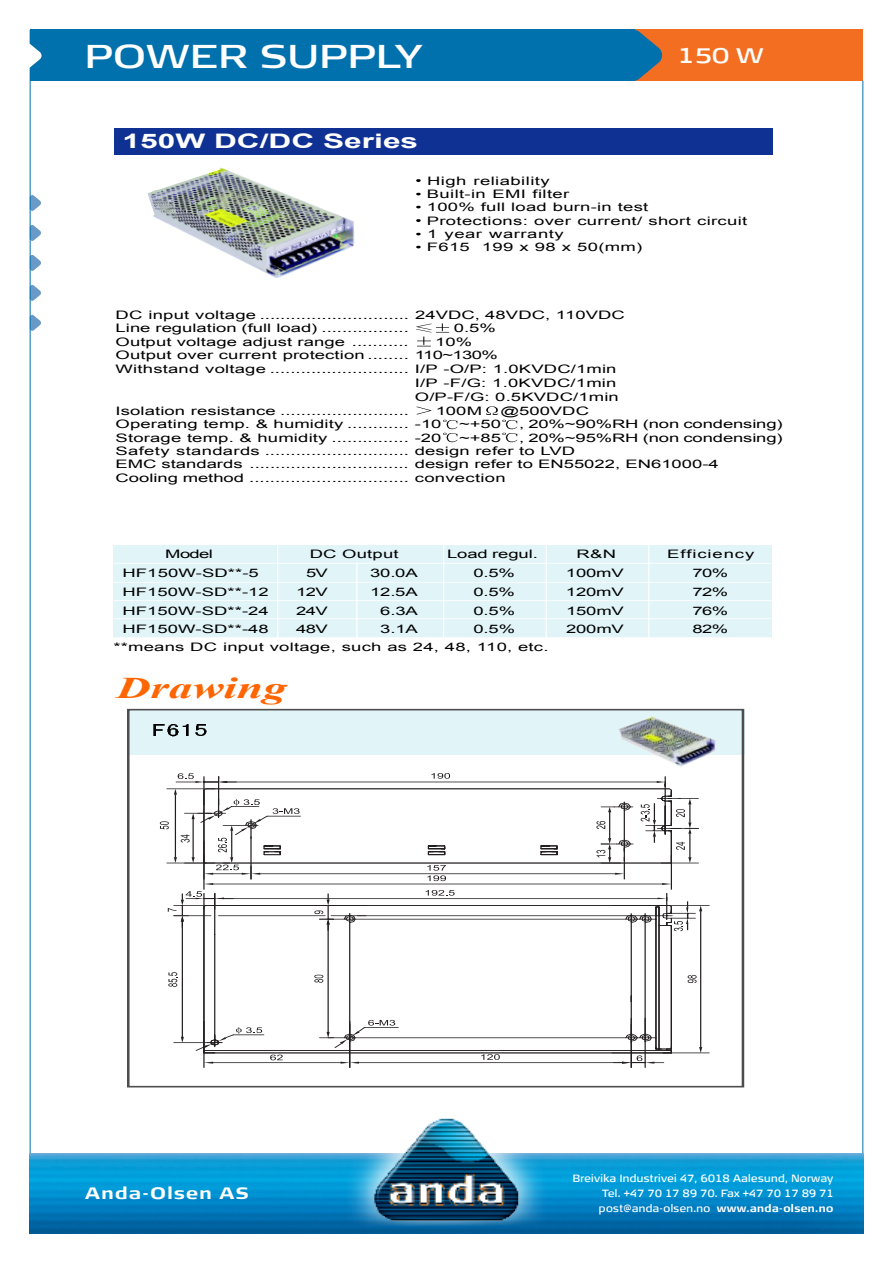
<style>
.page{position:relative;width:893px;height:1263px;background:#fff}
.page>*{position:absolute;margin:0;border:0;box-sizing:border-box;transform-origin:0 0}
.t1{font:33px "Signa Ext Column";letter-spacing:.03em;color:#fff}
.t2{font:italic 700 30px "Times New Roman";letter-spacing:-.005em;color:#ff6500;scale:1.58 1}
.t3{font:21px "Signa Ext Column";color:#fff}
.t4{font:700 20.1px "Arial";color:#fff;scale:1.58 1}
.t5{font:700 16.5px "Signa Ext";letter-spacing:.1em;color:#fff;scale:.9 1}
.t6{font:11.7px/13.4px "Arial";letter-spacing:.005em;color:#000;scale:1.58 1}
.t7{font:11.7px "Arial";letter-spacing:.05em;color:#000;scale:1.58 1}
.t8{font:10.5px/15px "Signa Ext Column";letter-spacing:.05em;color:#fff;text-align:center;scale:.8 1}
.s1{font-weight:700}
</style>
<div class="page">
<div style="left:625px;top:30px;width:238px;height:51px;background:#f36e21"></div>
<svg style="left:634px;top:30px;width:28px;height:51px"></svg>
<div style="left:30px;top:30px;width:604px;height:51px;background:#0071ad"></div>
<img style="left:30px;top:1153px;width:833px;height:80px">
<svg style="left:31px;top:195px;width:10px;height:16px"></svg>
<svg style="left:31px;top:225px;width:10px;height:16px"></svg>
<svg style="left:31px;top:255px;width:10px;height:16px"></svg>
<svg style="left:31px;top:285px;width:10px;height:16px"></svg>
<svg style="left:31px;top:315px;width:10px;height:16px"></svg>
<img style="left:291px;top:1118px;width:318px;height:116px">
<hr style="left:862px;top:81px;width:1px;height:1072px;background:#0071ad">
<hr style="left:30px;top:30px;width:1px;height:1123px;background:#0071ad">
<svg style="left:29px;top:43px;width:13px;height:25px"></svg>
<img style="left:147px;top:167px;width:208px;height:111px">
<div style="left:114px;top:128px;width:658px;height:26px;background:#0e3193"></div>
<img style="left:416px;top:179px;width:5px;height:4px">
<img style="left:416px;top:192px;width:5px;height:17px">
<img style="left:416px;top:219px;width:5px;height:4px">
<img style="left:416px;top:232px;width:5px;height:17px">
<img style="left:416px;top:323px;width:33px;height:10px">
<img style="left:417px;top:336px;width:14px;height:11px">
<img style="left:416px;top:406px;width:16px;height:9px">
<img style="left:486px;top:406px;width:12px;height:9px">
<img style="left:443px;top:419px;width:15px;height:11px">
<img style="left:502px;top:419px;width:16px;height:11px">
<img style="left:443px;top:432px;width:15px;height:11px">
<img style="left:502px;top:432px;width:16px;height:11px">
<div style="left:113px;top:545px;width:658px;height:93px;background:#e1f4f8"></div>
<hr style="left:277px;top:545px;width:1px;height:93px;background:#fff">
<hr style="left:356px;top:563px;width:1px;height:75px;background:#fff">
<hr style="left:443px;top:544px;width:1px;height:94px;background:#fff">
<hr style="left:546px;top:545px;width:1px;height:93px;background:#fff">
<hr style="left:648px;top:545px;width:1px;height:93px;background:#fff">
<hr style="left:113px;top:563px;width:658px;height:1px;background:#fff">
<hr style="left:113px;top:582px;width:658px;height:1px;background:#fff">
<hr style="left:113px;top:600px;width:659px;height:1px;background:#fff">
<hr style="left:113px;top:618px;width:658px;height:1px;background:#fff">
<hr style="left:113px;top:637px;width:658px;height:1px;background:#fff">
<svg style="left:159px;top:773px;width:551px;height:295px"></svg>
<div style="left:127px;top:709px;width:617px;height:46px;background:#e1f4f8"></div>
<img style="left:153px;top:724px;width:54px;height:13px">
<div style="left:127px;top:709px;width:617px;height:379px;border:2px solid #4d4d4d"></div>
<img style="left:619px;top:716px;width:97px;height:51px">
<p class="t1" style="left:85px;top:35px;width:338px">POWER SUPPLY</p>
<p class="t3" style="left:678px;top:42px;width:87px">150 W</p>
<p class="t4" style="left:123px;top:127px;width:189px">150W DC/DC Series</p>
<p class="t6" style="left:427px;top:174px;width:204px">High reliability<br>Built-in EMI filter<br>100% full load burn-in test<br>Protections: over current/ short circuit<br>1 year warranty<br>F615 199 x 98 x 50(mm)</p>
<p class="t6" style="left:116px;top:308px;width:324px">DC input voltage ............................. 24VDC, 48VDC, 110VDC<br>Line regulation (full load) .................</p>
<p class="t6" style="left:454px;top:322px;width:28px">0.5%</p>
<p class="t6" style="left:116px;top:335px;width:187px">Output voltage adjust range ...........</p>
<p class="t6" style="left:435px;top:335px;width:25px">10%</p>
<p class="t6" style="left:116px;top:348px;width:244px">Output over current protection ........ 110~130%</p>
<p class="t6" style="left:116px;top:362px;width:319px">Withstand voltage ........................... I/P -O/P: 1.0KVDC/1min</p>
<p class="t6" style="left:415px;top:376px;width:129px">I/P -F/G: 1.0KVDC/1min</p>
<p class="t6" style="left:415px;top:391px;width:131px">O/P-F/G: 0.5KVDC/1min</p>
<p class="t6" style="left:116px;top:404px;width:187px">Isolation resistance .........................</p>
<p class="t6" style="left:436px;top:404px;width:31px">100M</p>
<p class="t6" style="left:500px;top:404px;width:58px">@500VDC</p>
<p class="t6" style="left:116px;top:418px;width:208px">Operating temp. &amp; humidity ............ -10</p>
<p class="t6" style="left:459px;top:418px;width:28px">~+50</p>
<p class="t6" style="left:519px;top:418px;width:168px">, 20%~90%RH (non condensing)</p>
<p class="t6" style="left:116px;top:431px;width:208px">Storage temp. &amp; humidity ............... -20</p>
<p class="t6" style="left:459px;top:431px;width:28px">~+85</p>
<p class="t6" style="left:116px;top:431px;width:424px;text-indent:403px">, 20%~95%RH (non condensing)<br>Safety standards ............................ design refer to LVD<br>EMC standards ............................... design refer to EN55022, EN61000-4<br>Cooling method ............................... convection</p>
<p class="t6" style="left:165px;top:548px;width:32px">Model</p>
<p class="t6" style="left:310px;top:548px;width:58px">DC Output</p>
<p class="t6" style="left:447px;top:548px;width:59px">Load regul.</p>
<p class="t6" style="left:577px;top:548px;width:27px">R&amp;N</p>
<p class="t7" style="left:667px;top:547px;width:57px">Efficiency</p>
<p class="t6" style="left:123px;top:566px;width:88px">HF150W-SD**-5</p>
<p class="t6" style="left:306px;top:566px;width:15px">5V</p>
<p class="t6" style="left:370px;top:566px;width:32px">30.0A</p>
<p class="t6" style="left:473px;top:566px;width:28px">0.5%</p>
<p class="t6" style="left:566px;top:566px;width:38px">100mV</p>
<p class="t6" style="left:692px;top:566px;width:24px">70%</p>
<p class="t6" style="left:123px;top:585px;width:94px">HF150W-SD**-12</p>
<p class="t6" style="left:296px;top:585px;width:22px">12V</p>
<p class="t6" style="left:370px;top:585px;width:32px">12.5A</p>
<p class="t6" style="left:473px;top:585px;width:28px">0.5%</p>
<p class="t6" style="left:566px;top:585px;width:38px">120mV</p>
<p class="t6" style="left:692px;top:585px;width:24px">72%</p>
<p class="t6" style="left:123px;top:604px;width:94px">HF150W-SD**-24</p>
<p class="t6" style="left:296px;top:604px;width:22px">24V</p>
<p class="t6" style="left:380px;top:604px;width:25px">6.3A</p>
<p class="t6" style="left:473px;top:604px;width:28px">0.5%</p>
<p class="t6" style="left:566px;top:604px;width:38px">150mV</p>
<p class="t6" style="left:692px;top:604px;width:24px">76%</p>
<p class="t6" style="left:123px;top:622px;width:94px">HF150W-SD**-48</p>
<p class="t6" style="left:296px;top:622px;width:22px">48V</p>
<p class="t6" style="left:380px;top:622px;width:25px">3.1A</p>
<p class="t6" style="left:473px;top:622px;width:28px">0.5%</p>
<p class="t6" style="left:566px;top:622px;width:38px">200mV</p>
<p class="t6" style="left:692px;top:622px;width:24px">82%</p>
<p class="t6" style="left:113px;top:640px;width:277px">**means DC input voltage, such as 24, 48, 110, etc.</p>
<p class="t2" style="left:116px;top:667px;width:109px">Drawing</p>
<p class="t5" style="left:85px;top:1183px;width:183px">Anda-Olsen AS</p>
<p class="t8" style="left:573px;top:1171px;width:327px">Breivika Industrivei 47, 6018 Aalesund, Norway</p>
<p class="t8" style="left:599px;top:1186px;width:295px">Tel. +47 70 17 89 70. Fax +47 70 17 89 71 post@anda-olsen.no <span class="s1">www.anda-olsen.no</span></p>
</div>
